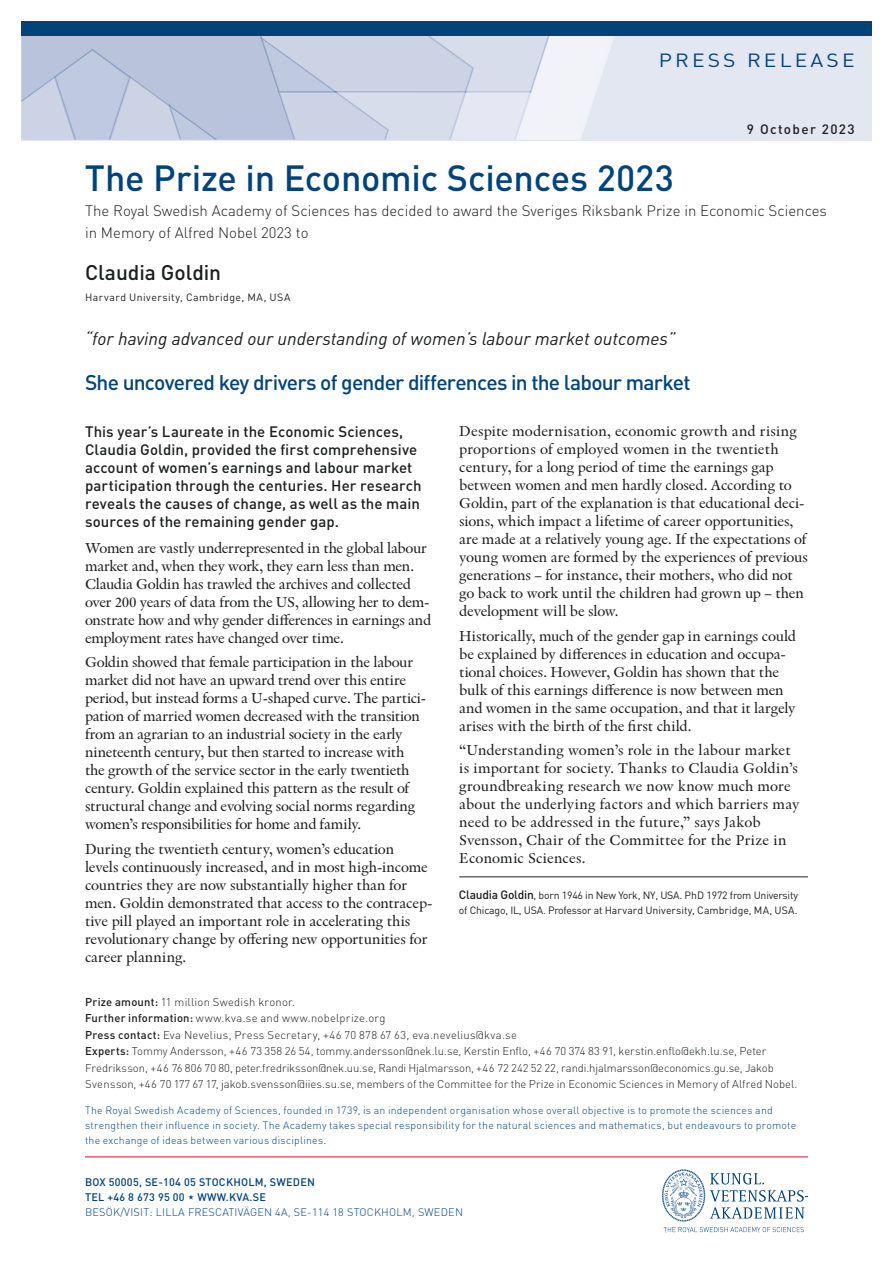
<style>
.page{position:relative;width:893px;height:1263px;background:#fff}
.page>*{position:absolute;margin:0;border:0;box-sizing:border-box;transform-origin:0 0}
.t1{font:500 36px "DIN Pro";letter-spacing:-.01em;color:#00437b}
.t2{font:500 21px "DIN Pro";letter-spacing:-.035em;color:#00437b}
.t3{font:500 21px "DIN Pro";letter-spacing:-.005em;color:#1d1e1f}
.t4{font:18.9px "DIN Pro";letter-spacing:.15em;color:#00437b;scale:1.11 1}
.t5{font:italic 18px "DIN Pro";color:#1d1e1f}
.t6{font:15px/18px "Indigo Antiqua 2";letter-spacing:-.015em;color:#1d1e1f}
.t7{font:15px/18px "Indigo Antiqua 2";letter-spacing:.005em;color:#1d1e1f}
.t8{font:500 15px/18px "DIN Pro";letter-spacing:.005em;color:#1d1e1f}
.t9{font:300 15px/21.6px "DIN Pro";color:#1d1e1f}
.t10{font:500 13.5px "DIN Pro";letter-spacing:.1em;color:#1d1e1f}
.t11{font:300 11.25px/16.5px "DIN Pro";color:#1d1e1f}
.t12{font:500 10.8px/15px "DIN Pro";letter-spacing:.02em;color:#00437b}
.t13{font:300 10.8px "DIN Pro";letter-spacing:.02em;color:#00437b}
.t14{font:300 10.5px/15px "DIN Pro";letter-spacing:.02em;color:#00437b}
.t15{font:10.5px/15px "DIN Pro";letter-spacing:-.02em;color:#1d1e1f}
.t16{font:10.5px "DIN Pro";letter-spacing:.045em;color:#1d1e1f}
.s1{font-weight:500;font-size:12px}
.s2{font-weight:500}
</style>
<div class="page">
<div style="left:21px;top:21px;width:851px;height:119px;background:#e3e7f2"></div>
<svg style="left:21px;top:36px;width:593px;height:104px"></svg>
<div style="left:21px;top:21px;width:851px;height:15px;background:#00437b"></div>
<hr style="left:85px;top:1157px;width:723px;height:1px;background:#e10831">
<svg style="left:664px;top:1227px;width:140px;height:5px"></svg>
<svg style="left:662px;top:1169px;width:145px;height:52px"></svg>
<hr style="left:459px;top:877px;width:349px;height:1px;background:#1d1e1f">
<p class="t4" style="left:659px;top:47px;width:178px">PRESS RELEASE</p>
<p class="t10" style="left:747px;top:120px;width:109px">9 October 2023</p>
<h1 class="t1" style="left:85px;top:153px;width:590px">The Prize in Economic Sciences 2023</h1>
<p class="t9" style="left:85px;top:199px;width:743px">The Royal Swedish Academy of Sciences has decided to award the Sveriges Riksbank Prize in Economic Sciences in Memory of Alfred Nobel 2023 to</p>
<h2 class="t3" style="left:85px;top:258px;width:138px">Claudia Goldin</h2>
<p class="t16" style="left:85px;top:290px;width:207px">Harvard University, Cambridge, MA, USA</p>
<p class="t5" style="left:85px;top:328px;width:592px">“for having advanced our understanding of women’s labour market outcomes”</p>
<h2 class="t2" style="left:85px;top:368px;width:607px">She uncovered key drivers of gender differences in the labour market</h2>
<p class="t8" style="left:85px;top:421px;width:338px">This year’s Laureate in the Economic Sciences, Claudia Goldin, provided the first comprehensive account of women’s earnings and labour market participation through the centuries. Her research reveals the causes of change, as well as the main sources of the remaining gender gap.</p>
<p class="t6" style="left:85px;top:538px;width:348px">Women are vastly underrepresented in the global labour market and, when they work, they earn less than men.<br>Claudia Goldin has trawled the archives and collected over 200 years of data from the US, allowing her to dem&shy;onstrate how and why gender differences in earnings and employment rates have changed over time.</p>
<p class="t6" style="left:85px;top:653px;width:343px">Goldin showed that female participation in the labour market did not have an upward trend over this entire period, but instead forms a U-shaped curve. The partici&shy;pation of married women decreased with the transition from an agrarian to an industrial society in the early nineteenth century, but then started to increase with the growth of the service sector in the early twentieth century. Goldin explained this pattern as the result of structural change and evolving social norms regarding women’s responsibilities for home and family.</p>
<p class="t6" style="left:85px;top:839px;width:349px">During the twentieth century, women’s education<br>levels continuously increased, and in most high-income countries they are now substantially higher than for men. Goldin demonstrated that access to the contracep&shy;tive pill played an important role in accelerating this revolutionary change by offering new opportunities for career planning.</p>
<p class="t6" style="left:459px;top:422px;width:350px">Despite modernisation, economic growth and rising proportions of employed women in the twentieth century, for a long period of time the earnings gap between women and men hardly closed. According to Goldin, part of the explanation is that educational deci&shy;sions, which impact a lifetime of career opportunities, are made at a relatively young age. If the expectations of young women are formed by the experiences of previous generations – for instance, their mothers, who did not go back to work until the children had grown up – then development will be slow.</p>
<p class="t6" style="left:459px;top:626px;width:338px">Historically, much of the gender gap in earnings could be explained by differences in education and occupa&shy;tional choices. However, Goldin has shown that the bulk of this earnings difference is now between men and women in the same occupation, and that it largely arises with the birth of the first child.</p>
<p class="t7" style="left:459px;top:740px;width:342px">“Understanding women’s role in the labour market is important for society. Thanks to Claudia Goldin’s groundbreaking research we now know much more about the underlying factors and which barriers may need to be addressed in the future,” says Jakob Svensson, Chair of the Committee for the Prize in Economic Sciences.</p>
<p class="t15" style="left:459px;top:887px;width:341px"><span class="s1">Claudia Goldin</span>, born 1946 in New York, NY, USA. PhD 1972 from University of Chicago, IL, USA. Professor at Harvard University, Cambridge, MA, USA.</p>
<p class="t11" style="left:85px;top:993px;width:714px"><span class="s2">Prize amount:</span> 11 million Swedish kronor.<br><span class="s2">Further information:</span> www.kva.se and www.nobelprize.org<br><span class="s2">Press contact:</span> Eva Nevelius, Press Secretary, +46 70 878 67 63, eva.nevelius@kva.se<br><span class="s2">Experts:</span> Tommy Andersson, +46 73 358 26 54, tommy.andersson@nek.lu.se, Kerstin Enflo, +46 70 374 83 91, kerstin.enflo@ekh.lu.se, Peter Fredriksson, +46 76 806 70 80, peter.fredriksson@nek.uu.se, Randi Hjalmarsson, +46 72 242 52 22, randi.hjalmarsson@economics.gu.se, Jakob Svensson, +46 70 177 67 17, jakob.svensson@iies.su.se, members of the Committee for the Prize in Economic Sciences in Memory of Alfred Nobel.</p>
<p class="t14" style="left:85px;top:1102px;width:713px">The Royal Swedish Academy of Sciences, founded in 1739, is an independent organisation whose overall objective is to promote the sciences and strengthen their influence in society. The Academy takes special responsibility for the natural sciences and mathematics, but endeavours to promote the exchange of ideas between various disciplines.</p>
<p class="t12" style="left:85px;top:1174px;width:232px">BOX 50005, SE-104 05 STOCKHOLM, SWEDEN<br>TEL +46 8 673 95 00 WWW.KVA.SE</p>
<p class="t13" style="left:85px;top:1205px;width:379px">BESÖK/VISIT: LILLA FRESCATIVÄGEN 4A, SE-114 18 STOCKHOLM, SWEDEN</p>
</div>
